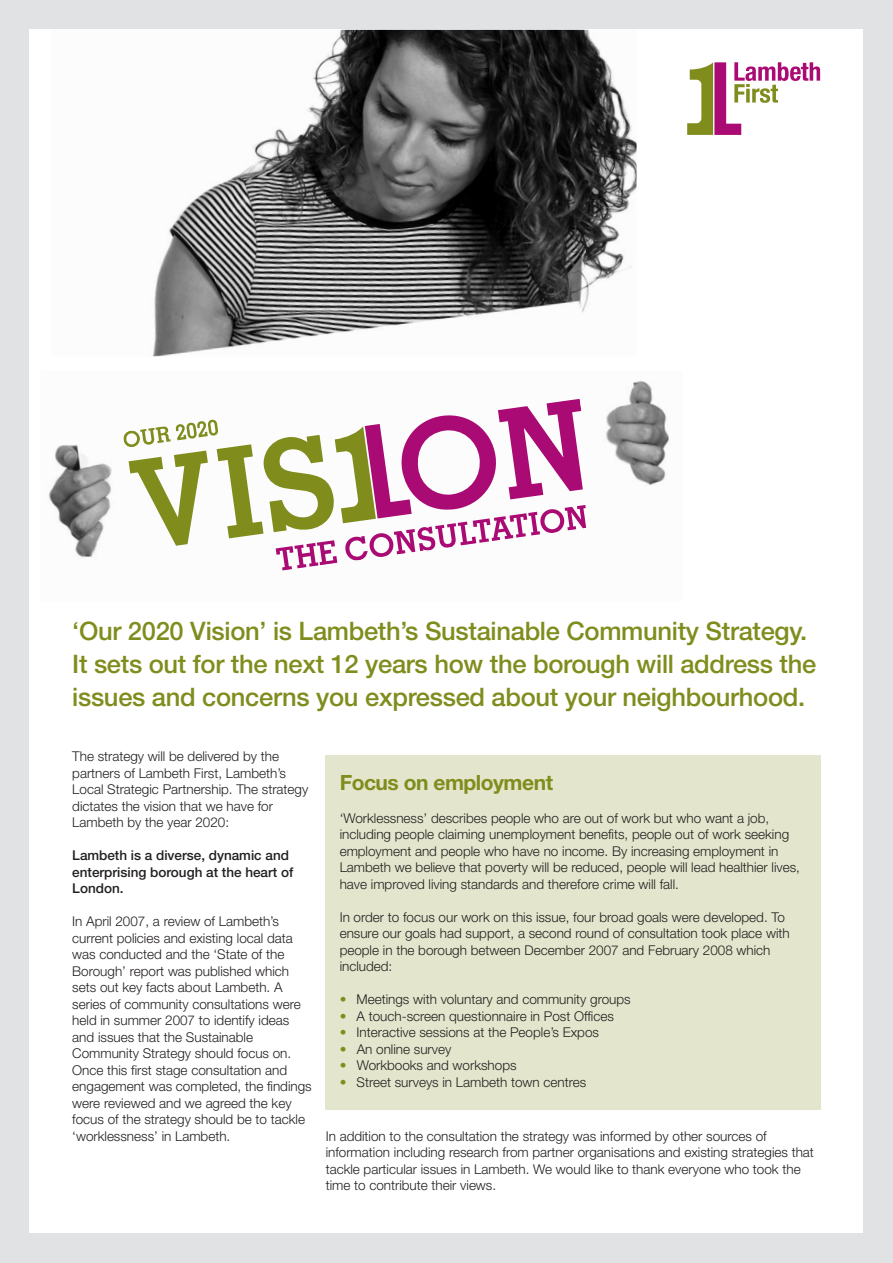
<style>
.page{position:relative;width:893px;height:1263px;background:#e1e2e4}
.page>*{position:absolute;margin:0;border:0;box-sizing:border-box;transform-origin:0 0}
.t1{font:500 25.5px/33px "Helvetica Neue";letter-spacing:-.01em;color:#808d1d}
.t2{font:700 21px "Helvetica Neue";letter-spacing:-.025em;color:#808d1d}
.t3{font:300 13.5px/16.5px "Helvetica Neue";color:#231f20}
.t4{font:500 13.5px/16.5px "Helvetica Neue";color:#231f20}
.s1{color:#808d1d}
</style>
<div class="page">
<div style="left:30px;top:30px;width:833px;height:1203px;background:#fff"></div>
<svg style="left:687px;top:62px;width:133px;height:73px"></svg>
<div style="left:326px;top:755px;width:495px;height:355px;background:#e3e6cc"></div>
<img style="left:152px;top:30px;width:485px;height:326px">
<img style="left:48px;top:381px;width:621px;height:177px">
<svg style="left:122px;top:387px;width:475px;height:184px"></svg>
<h1 class="t1" style="left:72px;top:616px;width:745px">‘Our 2020 Vision’ is Lambeth’s Sustainable Community Strategy.<br>It sets out for the next 12 years how the borough will address the issues and concerns you expressed about your neighbourhood.</h1>
<p class="t3" style="left:72px;top:749px;width:238px">The strategy will be delivered by the partners of Lambeth First, Lambeth’s Local Strategic Partnership. The strategy dictates the vision that we have for Lambeth by the year 2020:</p>
<p class="t4" style="left:72px;top:848px;width:223px">Lambeth is a diverse, dynamic and enterprising borough at the heart of<br>London.</p>
<p class="t3" style="left:72px;top:914px;width:241px">In April 2007, a review of Lambeth’s current policies and existing local data was conducted and the ‘State of the Borough’ report was published which sets out key facts about Lambeth. A series of community consultations were held in summer 2007 to identify ideas and issues that the Sustainable Community Strategy should focus on.<br>Once this first stage consultation and engagement was completed, the findings were reviewed and we agreed the key focus of the strategy should be to tackle ‘worklessness’ in Lambeth.</p>
<h2 class="t2" style="left:340px;top:775px;width:215px">Focus on employment</h2>
<p class="t3" style="left:340px;top:811px;width:462px">‘Worklessness’ describes people who are out of work but who want a job, including people claiming unemployment benefits, people out of work seeking employment and people who have no income. By increasing employment in Lambeth we believe that poverty will be reduced, people will lead healthier lives, have improved living standards and therefore crime will fall.</p>
<p class="t3" style="left:340px;top:910px;width:452px">In order to focus our work on this issue, four broad goals were developed. To ensure our goals had support, a second round of consultation took place with people in the borough between December 2007 and February 2008 which included:</p>
<p class="t3" style="left:340px;top:992px;width:293px"><span class="s1">•</span> Meetings with voluntary and community groups</p>
<p class="t3" style="left:340px;top:1009px;width:276px"><span class="s1">•</span> A touch-screen questionnaire in Post Offices</p>
<p class="t3" style="left:340px;top:1025px;width:261px"><span class="s1">•</span> Interactive sessions at the People’s Expos</p>
<p class="t3" style="left:340px;top:1042px;width:113px"><span class="s1">•</span> An online survey</p>
<p class="t3" style="left:340px;top:1058px;width:178px"><span class="s1">•</span> Workbooks and workshops</p>
<p class="t3" style="left:340px;top:1075px;width:248px"><span class="s1">•</span> Street surveys in Lambeth town centres</p>
<p class="t3" style="left:326px;top:1129px;width:490px">In addition to the consultation the strategy was informed by other sources of information including research from partner organisations and existing strategies that tackle particular issues in Lambeth. We would like to thank everyone who took the time to contribute their views.</p>
</div>
